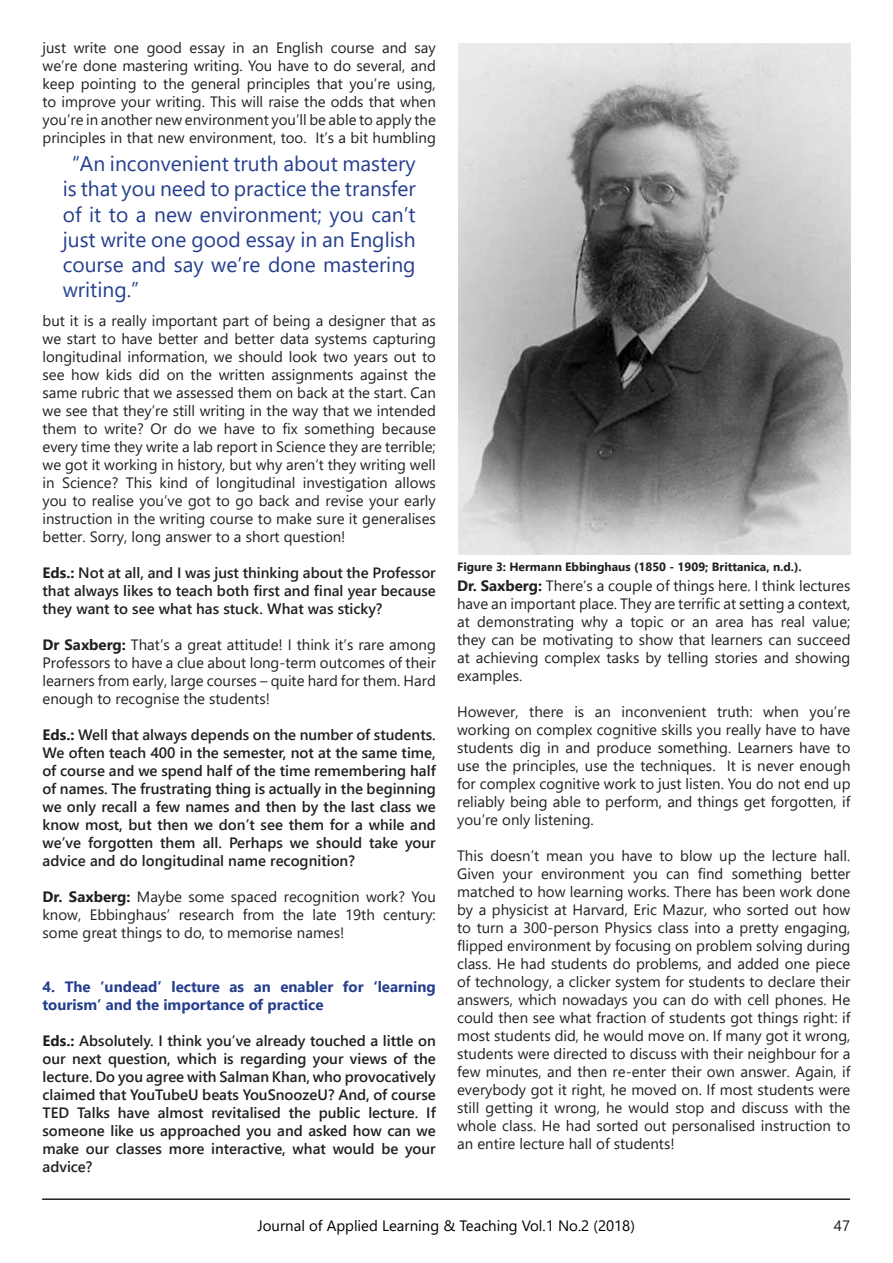
<style>
.page{position:relative;width:893px;height:1263px;background:#fff}
.page>*{position:absolute;margin:0;border:0;box-sizing:border-box;transform-origin:0 0}
.t1{font:21px/25.2px "Segoe UI";color:#253f8e;text-align:justify}
.t2{font:15px/18px "Segoe UI";color:#231f20;text-align:justify}
.t3{font:600 15px/18px "Segoe UI";color:#231f20;text-align:justify}
.t4{font:700 15px/18px "Segoe UI";color:#253f8e}
.t5{font:15px "Segoe UI";color:#000}
.t6{font:700 12px "Segoe UI";color:#231f20}
.s1{font-weight:700}
</style>
<div class="page">
<hr style="left:42px;top:1198px;width:808px;height:2px;background:#231f20">
<img style="left:458px;top:44px;width:392px;height:511px">
<p class="t2" style="left:43px;top:38px;width:395px">just write one good essay in an English course and say we’re done mastering writing. You have to do several, and keep pointing to the general principles that you’re using, to improve your writing. This will raise the odds that when you’re in another new environment you’ll be able to apply the principles in that new environment, too. It’s a bit humbling</p>
<p class="t1" style="left:63px;top:149px;width:354px;text-indent:9px">“An inconvenient truth about mastery is that you need to practice the transfer of it to a new environment; you can’t just write one good essay in an English course and say we’re done mastering writing.”</p>
<p class="t2" style="left:43px;top:310px;width:395px">but it is a really important part of being a designer that as we start to have better and better data systems capturing longitudinal information, we should look two years out to see how kids did on the written assignments against the same rubric that we assessed them on back at the start. Can we see that they’re still writing in the way that we intended them to write? Or do we have to fix something because every time they write a lab report in Science they are terrible; we got it working in history, but why aren’t they writing well in Science? This kind of longitudinal investigation allows you to realise you’ve got to go back and revise your early instruction in the writing course to make sure it generalises better. Sorry, long answer to a short question!</p>
<p class="t3" style="left:43px;top:562px;width:395px"><span class="s1">Eds.:</span> Not at all, and I was just thinking about the Professor that always likes to teach both first and final year because they want to see what has stuck. What was sticky?</p>
<p class="t2" style="left:43px;top:634px;width:395px"><span class="s1">Dr Saxberg:</span> That’s a great attitude! I think it’s rare among Professors to have a clue about long-term outcomes of their learners from early, large courses – quite hard for them. Hard enough to recognise the students!</p>
<p class="t3" style="left:43px;top:724px;width:395px"><span class="s1">Eds.:</span> Well that always depends on the number of students.<br>We often teach 400 in the semester, not at the same time, of course and we spend half of the time remembering half of names. The frustrating thing is actually in the beginning we only recall a few names and then by the last class we know most, but then we don’t see them for a while and we’ve forgotten them all. Perhaps we should take your advice and do longitudinal name recognition?</p>
<p class="t2" style="left:43px;top:886px;width:395px"><span class="s1">Dr. Saxberg:</span> Maybe some spaced recognition work? You know, Ebbinghaus’ research from the late 19th century: some great things to do, to memorise names!</p>
<p class="t4" style="left:43px;top:976px;width:395px">4. The ‘undead’ lecture as an enabler for ‘learning tourism’ and the importance of practice</p>
<p class="t3" style="left:43px;top:1030px;width:395px"><span class="s1">Eds.:</span> Absolutely. I think you’ve already touched a little on our next question, which is regarding your views of the lecture. Do you agree with Salman Khan, who provocatively claimed that YouTubeU beats YouSnoozeU? And, of course TED Talks have almost revitalised the public lecture. If someone like us approached you and asked how can we make our classes more interactive, what would be your advice?</p>
<p class="t6" style="left:457px;top:555px;width:346px">Figure 3: Hermann Ebbinghaus (1850 - 1909; Brittanica, n.d.).</p>
<p class="t2" style="left:457px;top:576px;width:395px"><span class="s1">Dr. Saxberg:</span> There’s a couple of things here. I think lectures have an important place. They are terrific at setting a context, at demonstrating why a topic or an area has real value; they can be motivating to show that learners can succeed at achieving complex tasks by telling stories and showing examples.</p>
<p class="t2" style="left:457px;top:702px;width:395px">However, there is an inconvenient truth: when you’re working on complex cognitive skills you really have to have students dig in and produce something. Learners have to use the principles, use the techniques. It is never enough for complex cognitive work to just listen. You do not end up reliably being able to perform, and things get forgotten, if you’re only listening.</p>
<p class="t2" style="left:457px;top:846px;width:395px">This doesn’t mean you have to blow up the lecture hall.<br>Given your environment you can find something better matched to how learning works. There has been work done by a physicist at Harvard, Eric Mazur, who sorted out how to turn a 300-person Physics class into a pretty engaging, flipped environment by focusing on problem solving during class. He had students do problems, and added one piece of technology, a clicker system for students to declare their answers, which nowadays you can do with cell phones. He could then see what fraction of students got things right: if most students did, he would move on. If many got it wrong, students were directed to discuss with their neighbour for a few minutes, and then re-enter their own answer. Again, if everybody got it right, he moved on. If most students were still getting it wrong, he would stop and discuss with the whole class. He had sorted out personalised instruction to an entire lecture hall of students!</p>
<p class="t5" style="left:257px;top:1211px;width:379px">Journal of Applied Learning &amp; Teaching Vol.1 No.2 (2018)</p>
<p class="t2" style="left:834px;top:1215px;width:18px">47</p>
</div>
